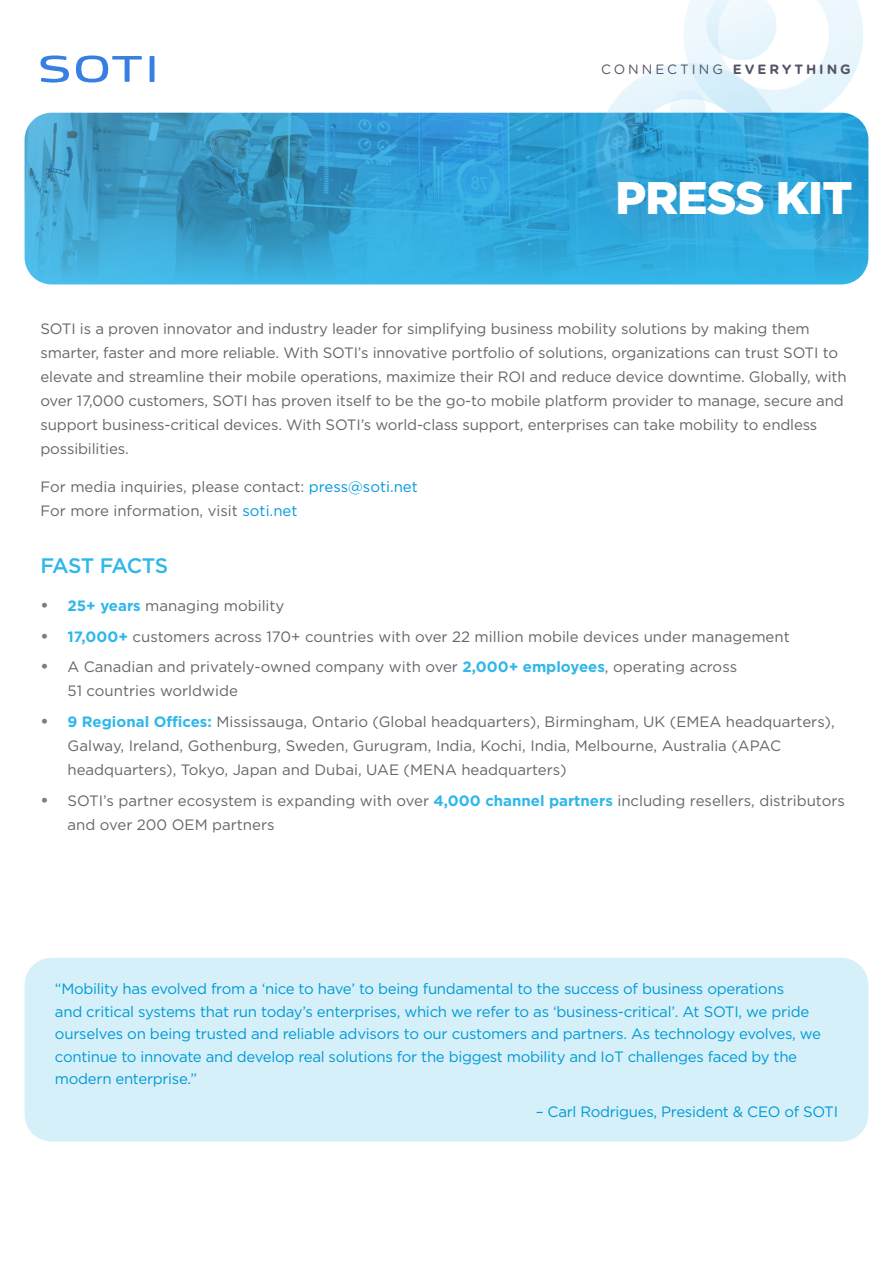
<style>
.page{position:relative;width:893px;height:1263px;background:#fff}
.page>*{position:absolute;margin:0;border:0;box-sizing:border-box;transform-origin:0 0}
.t1{font:900 45.75px "Gotham";letter-spacing:-.02em;color:#fff}
.t2{font:500 21px "Gotham";letter-spacing:-.035em;color:#30b7ea}
.t3{font:15px/24px "Gotham";letter-spacing:-.01em;color:#63666b}
.t4{font:15px/22.5px "Gotham";letter-spacing:-.02em;color:#009ad4}
.t5{font:13.5px "Gotham Rounded";letter-spacing:.22em;color:#525567}
.s1{font-weight:700}
.s2{color:#0099db}
.s3{font-weight:700;font-size:16.5px;color:#7c7c81}
.s4{font-weight:700;color:#30b7ea}
</style>
<div class="page">
<svg style="left:572px;top:0;width:297px;height:262px"></svg>
<svg style="left:76px;top:55px;width:66px;height:27px"></svg>
<hr style="left:150px;top:56px;width:4px;height:26px;background:#387fe3">
<svg style="left:40px;top:56px;width:29px;height:27px"></svg>
<div style="left:25px;top:958px;width:843px;height:183px;background:#d6f0fa;border-radius:27px"></div>
<img style="left:25px;top:113px;width:843px;height:171px">
<p class="t5" style="left:601px;top:60px;width:251px">CONNECTING <span class="s1">EVERYTHING</span></p>
<p class="t1" style="left:616px;top:166px;width:238px">PRESS KIT</p>
<p class="t3" style="left:40px;top:316px;width:808px">SOTI is a proven innovator and industry leader for simplifying business mobility solutions by making them smarter, faster and more reliable. With SOTI’s innovative portfolio of solutions, organizations can trust SOTI to elevate and streamline their mobile operations, maximize their ROI and reduce device downtime. Globally, with over 17,000 customers, SOTI has proven itself to be the go-to mobile platform provider to manage, secure and support business-critical devices. With SOTI’s world-class support, enterprises can take mobility to endless possibilities.</p>
<p class="t3" style="left:40px;top:474px;width:379px">For media inquiries, please contact: <span class="s2">press@soti.net<br></span>For more information, visit <span class="s2">soti.net</span></p>
<p class="t2" style="left:40px;top:552px;width:129px">FAST FACTS</p>
<p class="t3" style="left:40px;top:593px;width:245px"><span class="s3">•</span> <span class="s4">25+ years</span> managing mobility</p>
<p class="t3" style="left:40px;top:624px;width:751px"><span class="s3">•</span> <span class="s4">17,000+</span> customers across 170+ countries with over 22 million mobile devices under management</p>
<p class="t3" style="left:68px;top:655px;width:671px;text-indent:-27px"><span class="s3">•</span> A Canadian and privately-owned company with over <span class="s4">2,000+ employees</span>, operating across<br>51 countries worldwide</p>
<p class="t3" style="left:68px;top:709px;width:769px;text-indent:-27px"><span class="s3">•</span> <span class="s4">9 Regional Offices:</span> Mississauga, Ontario (Global headquarters), Birmingham, UK (EMEA headquarters),<br>Galway, Ireland, Gothenburg, Sweden, Gurugram, India, Kochi, India, Melbourne, Australia (APAC headquarters), Tokyo, Japan and Dubai, UAE (MENA headquarters)</p>
<p class="t3" style="left:68px;top:788px;width:779px;text-indent:-27px"><span class="s3">•</span> SOTI’s partner ecosystem is expanding with over <span class="s4">4,000 channel partners</span> including resellers, distributors and over 200 OEM partners</p>
<p class="t4" style="left:55px;top:977px;width:767px">“Mobility has evolved from a ‘nice to have’ to being fundamental to the success of business operations<br>and critical systems that run today’s enterprises, which we refer to as ‘business-critical’. At SOTI, we pride ourselves on being trusted and reliable advisors to our customers and partners. As technology evolves, we continue to innovate and develop real solutions for the biggest mobility and IoT challenges faced by the modern enterprise.”</p>
<p class="t4" style="left:536px;top:1100px;width:304px">– Carl Rodrigues, President &amp; CEO of SOTI</p>
</div>
